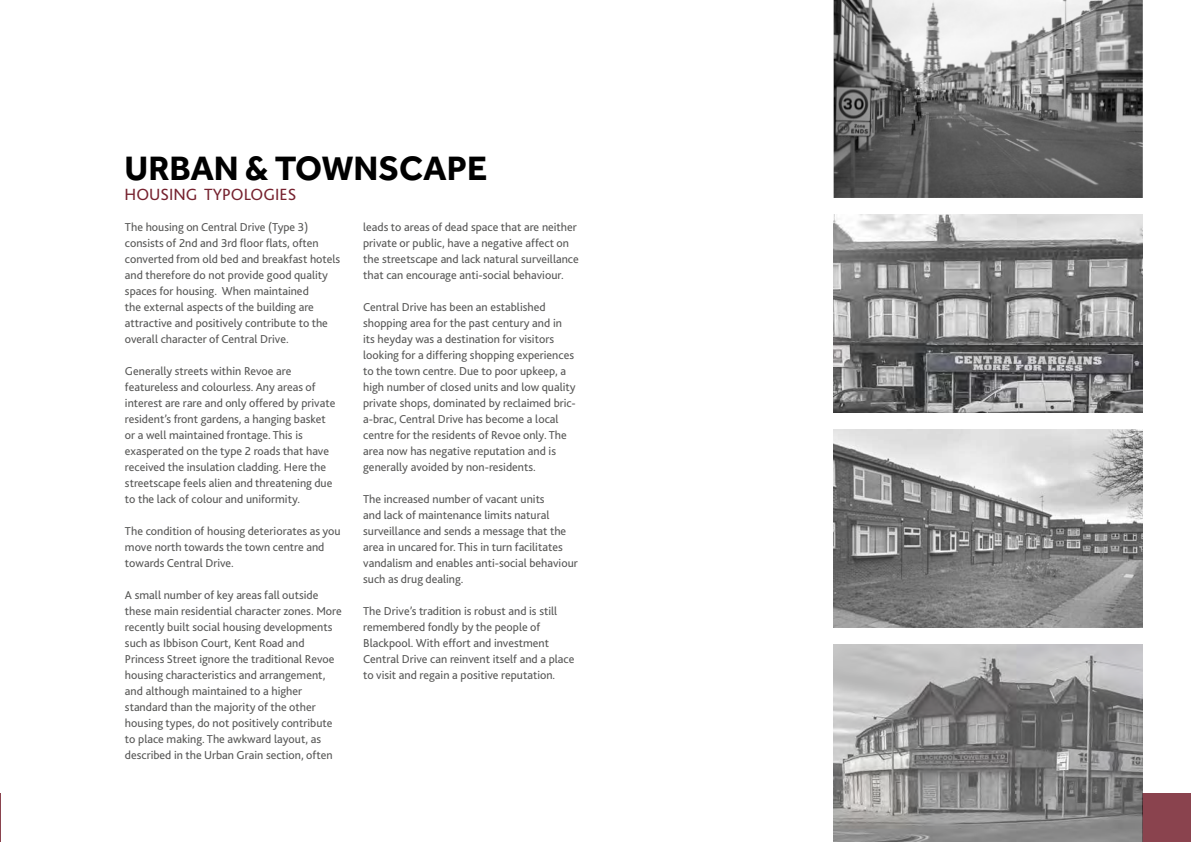
<style>
.page{position:relative;width:1191px;height:842px;background:#fff}
.page>*{position:absolute;margin:0;border:0;box-sizing:border-box;transform-origin:0 0}
.t1{font:700 35px "Effra";color:#000}
.t2{font:17px "Bliss 2";color:#76222f}
.t3{font:12px/16px "Bliss 2";color:#575756}
</style>
<div class="page">
<div style="left:1142px;top:794px;width:49px;height:48px;background:#8a434e"></div>
<img style="left:833px;top:0;width:309px;height:198px">
<img style="left:833px;top:215px;width:309px;height:198px">
<img style="left:833px;top:430px;width:309px;height:198px">
<img style="left:833px;top:645px;width:309px;height:197px">
<hr style="left:0;top:794px;width:1px;height:48px;background:#76222f">
<h1 class="t1" style="left:125px;top:147px;width:364px">URBAN &amp; TOWNSCAPE</h1>
<h2 class="t2" style="left:125px;top:184px;width:173px">HOUSING TYPOLOGIES</h2>
<p class="t3" style="left:125px;top:219px;width:217px">The housing on Central Drive (Type 3) consists of 2nd and 3rd floor flats, often converted from old bed and breakfast hotels and therefore do not provide good quality spaces for housing. When maintained<br>the external aspects of the building are attractive and positively contribute to the overall character of Central Drive.</p>
<p class="t3" style="left:125px;top:363px;width:212px">Generally streets within Revoe are featureless and colourless. Any areas of interest are rare and only offered by private resident’s front gardens, a hanging basket or a well maintained frontage. This is exasperated on the type 2 roads that have received the insulation cladding. Here the streetscape feels alien and threatening due to the lack of colour and uniformity.</p>
<p class="t3" style="left:125px;top:523px;width:217px">The condition of housing deteriorates as you move north towards the town centre and towards Central Drive.</p>
<p class="t3" style="left:125px;top:587px;width:218px">A small number of key areas fall outside these main residential character zones. More recently built social housing developments such as Ibbison Court, Kent Road and Princess Street ignore the traditional Revoe housing characteristics and arrangement, and although maintained to a higher standard than the majority of the other housing types, do not positively contribute to place making. The awkward layout, as described in the Urban Grain section, often</p>
<p class="t3" style="left:363px;top:219px;width:217px">leads to areas of dead space that are neither private or public, have a negative affect on the streetscape and lack natural surveillance that can encourage anti-social behaviour.</p>
<p class="t3" style="left:363px;top:299px;width:214px">Central Drive has been an established shopping area for the past century and in its heyday was a destination for visitors looking for a differing shopping experiences to the town centre. Due to poor upkeep, a high number of closed units and low quality private shops, dominated by reclaimed bric&shy;a-brac, Central Drive has become a local centre for the residents of Revoe only. The area now has negative reputation and is generally avoided by non-residents.</p>
<p class="t3" style="left:363px;top:491px;width:216px">The increased number of vacant units<br>and lack of maintenance limits natural surveillance and sends a message that the area in uncared for. This in turn facilitates vandalism and enables anti-social behaviour such as drug dealing.</p>
<p class="t3" style="left:363px;top:603px;width:213px">The Drive’s tradition is robust and is still remembered fondly by the people of Blackpool. With effort and investment Central Drive can reinvent itself and a place to visit and regain a positive reputation.</p>
</div>
